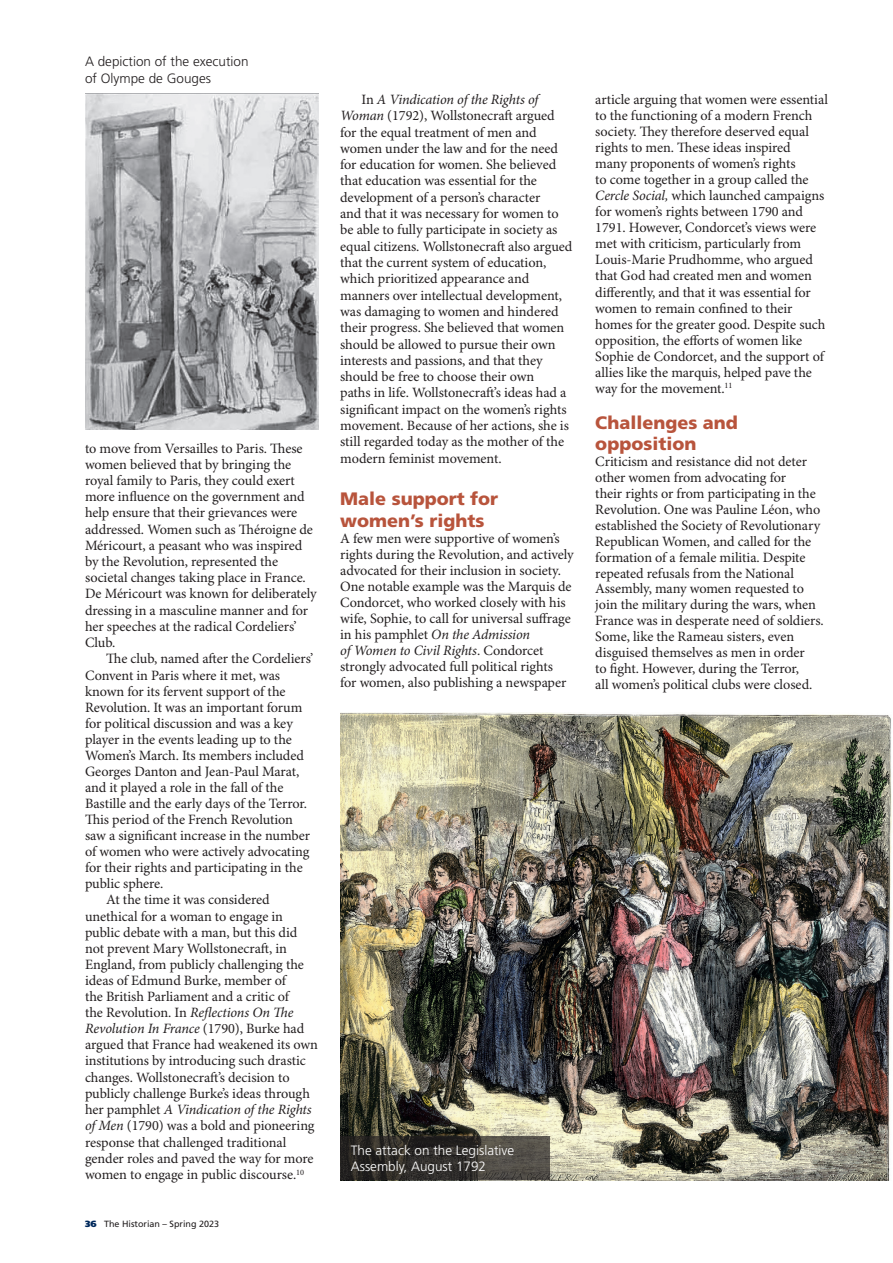
<style>
.page{position:relative;width:893px;height:1263px;background:#fff}
.page>*{position:absolute;margin:0;border:0;box-sizing:border-box;transform-origin:0 0}
.Haz_header_red{font:900 18px/21.6px "Frutiger LT Std";color:#b8543c}
.Haz_Body_text{font:14.25px/16.2px "Minion Pro";letter-spacing:-.005em;color:#231f20}
.Haz_body_text_1st_pa{font:14.25px/16px "Minion Pro";letter-spacing:-.005em;color:#231f20}
.Haz_Body_text_2{font:300 13.5px/16.2px "Frutiger LT Std";color:#fff}
.Haz_Body_text_2-2{font:300 13.5px/16.2px "Frutiger LT Std";color:#231f20}
.t1{font:9px "Frutiger LT Std";color:#231f20}
.s1{font-style:italic}
.s2{font-weight:900;color:#00295c}
</style>
<div class="page">
<img style="left:340px;top:712px;width:553px;height:468px">
<svg style="left:340px;top:1136px;width:210px;height:44px;background:#383631"></svg>
<img style="left:85px;top:94px;width:234px;height:335px">
<p class="Haz_Body_text_2-2" style="left:85px;top:54px;width:165px">A depiction of the execution of Olympe de Gouges</p>
<p class="Haz_Body_text" style="left:85px;top:440px;width:233px">to move from Versailles to Paris. These women believed that by bringing the royal family to Paris, they could exert more influence on the government and help ensure that their grievances were addressed. Women such as Théroigne de Méricourt, a peasant who was inspired by the Revolution, represented the societal changes taking place in France.<br>De Méricourt was known for deliberately dressing in a masculine manner and for her speeches at the radical Cordeliers’ Club.</p>
<p class="Haz_Body_text" style="left:85px;top:651px;width:230px;text-indent:21px">The club, named after the Cordeliers’ Convent in Paris where it met, was known for its fervent support of the Revolution. It was an important forum for political discussion and was a key player in the events leading up to the Women’s March. Its members included Georges Danton and Jean-Paul Marat, and it played a role in the fall of the Bastille and the early days of the Terror.<br>This period of the French Revolution saw a significant increase in the number of women who were actively advocating for their rights and participating in the public sphere.</p>
<p class="Haz_Body_text" style="left:85px;top:892px;width:234px;text-indent:21px">At the time it was considered unethical for a woman to engage in public debate with a man, but this did not prevent Mary Wollstonecraft, in England, from publicly challenging the ideas of Edmund Burke, member of<br>the British Parliament and a critic of<br>the Revolution. In <span class="s1">Reflections On The Revolution In France</span> (1790), Burke had argued that France had weakened its own institutions by introducing such drastic changes. Wollstonecraft’s decision to publicly challenge Burke’s ideas through her pamphlet <span class="s1">A Vindication of the Rights of Men</span> (1790) was a bold and pioneering response that challenged traditional gender roles and paved the way for more women to engage in public discourse.<sup>10</sup></p>
<p class="t1" style="left:85px;top:1218px;width:136px"><span class="s2">36</span> The Historian – Spring 2023</p>
<p class="Haz_Body_text" style="left:340px;top:92px;width:234px;text-indent:21px">In <span class="s1">A Vindication of the Rights of Woman</span> (1792), Wollstonecraft argued for the equal treatment of men and women under the law and for the need for education for women. She believed that education was essential for the development of a person’s character<br>and that it was necessary for women to be able to fully participate in society as equal citizens. Wollstonecraft also argued that the current system of education, which prioritized appearance and manners over intellectual development, was damaging to women and hindered their progress. She believed that women should be allowed to pursue their own interests and passions, and that they should be free to choose their own<br>paths in life. Wollstonecraft’s ideas had a significant impact on the women’s rights movement. Because of her actions, she is still regarded today as the mother of the modern feminist movement.</p>
<p class="Haz_header_red" style="left:340px;top:488px;width:160px">Male support for women’s rights</p>
<p class="Haz_body_text_1st_pa" style="left:340px;top:531px;width:235px">A few men were supportive of women’s rights during the Revolution, and actively advocated for their inclusion in society.<br>One notable example was the Marquis de Condorcet, who worked closely with his wife, Sophie, to call for universal suffrage in his pamphlet <span class="s1">On the Admission<br>of Women to Civil Rights</span>. Condorcet strongly advocated full political rights<br>for women, also publishing a newspaper</p>
<p class="Haz_body_text_1st_pa" style="left:595px;top:92px;width:234px">article arguing that women were essential to the functioning of a modern French society. They therefore deserved equal rights to men. These ideas inspired<br>many proponents of women’s rights<br>to come together in a group called the <span class="s1">Cercle Social,</span> which launched campaigns for women’s rights between 1790 and 1791. However, Condorcet’s views were met with criticism, particularly from Louis-Marie Prudhomme, who argued that God had created men and women differently, and that it was essential for women to remain confined to their homes for the greater good. Despite such opposition, the efforts of women like Sophie de Condorcet, and the support of allies like the marquis, helped pave the way for the movement.<sup>11</sup></p>
<p class="Haz_header_red" style="left:595px;top:412px;width:144px">Challenges and opposition</p>
<p class="Haz_body_text_1st_pa" style="left:595px;top:454px;width:230px">Criticism and resistance did not deter other women from advocating for<br>their rights or from participating in the Revolution. One was Pauline Léon, who established the Society of Revolutionary Republican Women, and called for the formation of a female militia. Despite repeated refusals from the National Assembly, many women requested to join the military during the wars, when France was in desperate need of soldiers.<br>Some, like the Rameau sisters, even disguised themselves as men in order<br>to fight. However, during the Terror,<br>all women’s political clubs were closed.</p>
<p class="Haz_Body_text_2" style="left:351px;top:1142px;width:165px">The attack on the Legislative<br>Assembly, August 1792</p>
</div>
